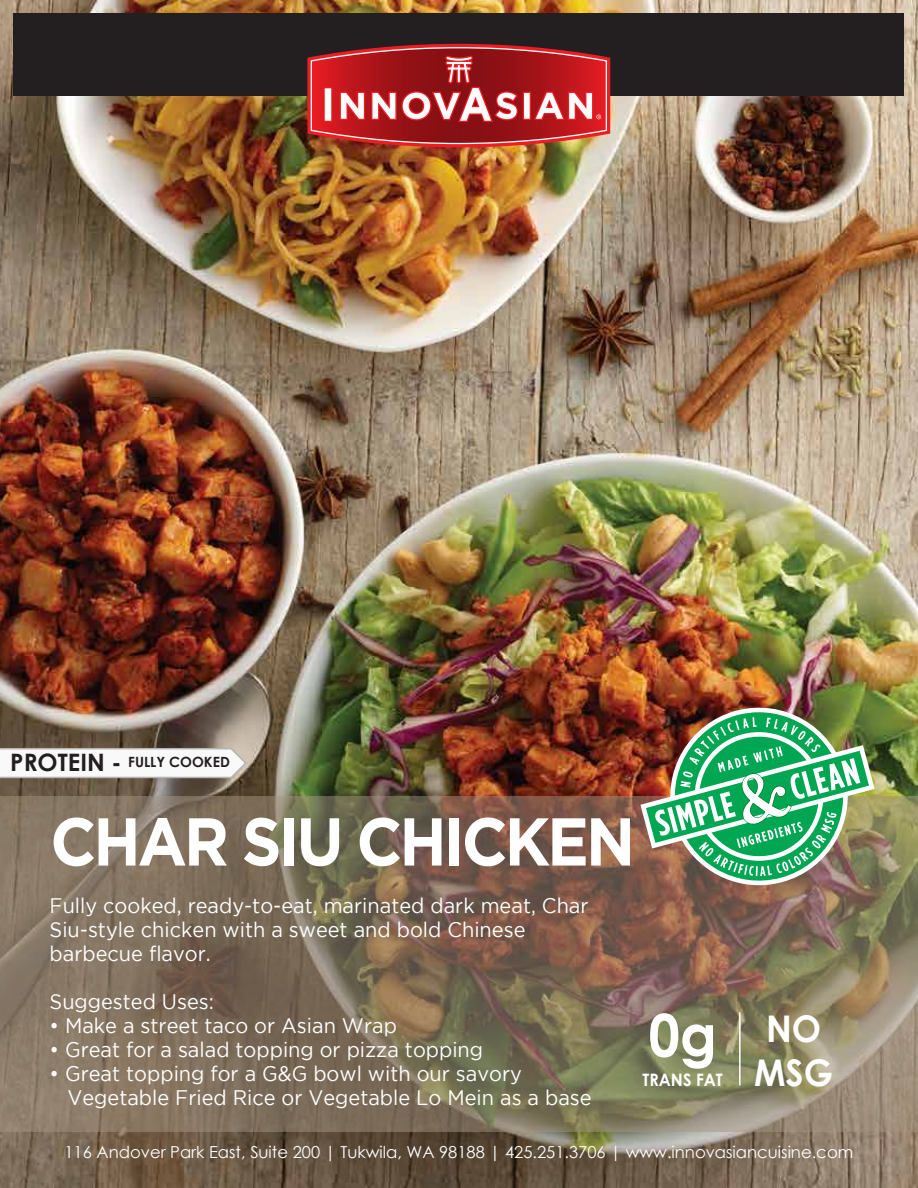
<style>
.page{position:relative;width:918px;height:1188px;background:#fff}
.page>*{position:absolute;margin:0;border:0;box-sizing:border-box;transform-origin:0 0}
.t1{font:700 67.5px "Gotham";letter-spacing:-.05em;color:#fff;scale:.92 1}
.t2{font:700 58.8px "Century Gothic";color:#fff;scale:.95 1}
.t3{font:700 36.75px/44.1px "Century Gothic";color:#fff;text-align:center;scale:.95 1}
.t4{font:21px/24px "Gotham";color:#fff;scale:.95 1}
.t5{font:700 17.1px "Century Gothic";color:#fff;scale:.95 1}
.t6{font:16.5px "Century Gothic";color:#fff}
.t7{font:700 14.1px "Century Gothic";color:#231f20}
.s1{font-size:24px}
</style>
<div class="page">
<img style="left:0;top:0;width:918px;height:1188px">
<div style="left:13px;top:13px;width:891px;height:83px;background:#231f20"></div>
<svg style="left:307px;top:44px;width:303px;height:103px;background:#b63b3d"></svg>
<svg style="left:0;top:796px;width:918px;height:336px;background:#81705b"></svg>
<img style="left:640px;top:708px;width:235px;height:177px">
<hr style="left:739px;top:1012px;width:2px;height:73px;background:#fff">
<svg style="left:0;top:747px;width:246px;height:33px"></svg>
<p class="t7" style="left:10px;top:751px;width:221px"><span class="s1">PROTEIN -</span> FULLY COOKED</p>
<h1 class="t1" style="left:50px;top:803px;width:637px">CHAR SIU CHICKEN</h1>
<p class="t4" style="left:50px;top:893px;width:569px">Fully cooked, ready-to-eat, marinated dark meat, Char<br>Siu-style chicken with a sweet and bold Chinese barbecue flavor.</p>
<p class="t4" style="left:50px;top:989px;width:174px">Suggested Uses:</p>
<p class="t4" style="left:50px;top:1013px;width:367px">• Make a street taco or Asian Wrap</p>
<p class="t4" style="left:50px;top:1037px;width:458px">• Great for a salad topping or pizza topping</p>
<p class="t4" style="left:68px;top:1061px;width:553px;text-indent:-18px">• Great topping for a G&amp;G bowl with our savory<br>Vegetable Fried Rice or Vegetable Lo Mein as a base</p>
<h2 class="t2" style="left:649px;top:991px;width:73px">0g</h2>
<p class="t5" style="left:643px;top:1067px;width:86px">TRANS FAT</p>
<h3 class="t3" style="left:754px;top:1005px;width:85px">NO<br>MSG</h3>
<p class="t6" style="left:64px;top:1141px;width:790px">116 Andover Park East, Suite 200 | Tukwila, WA 98188 | 425.251.3706 | www.innovasiancuisine.com</p>
</div>
